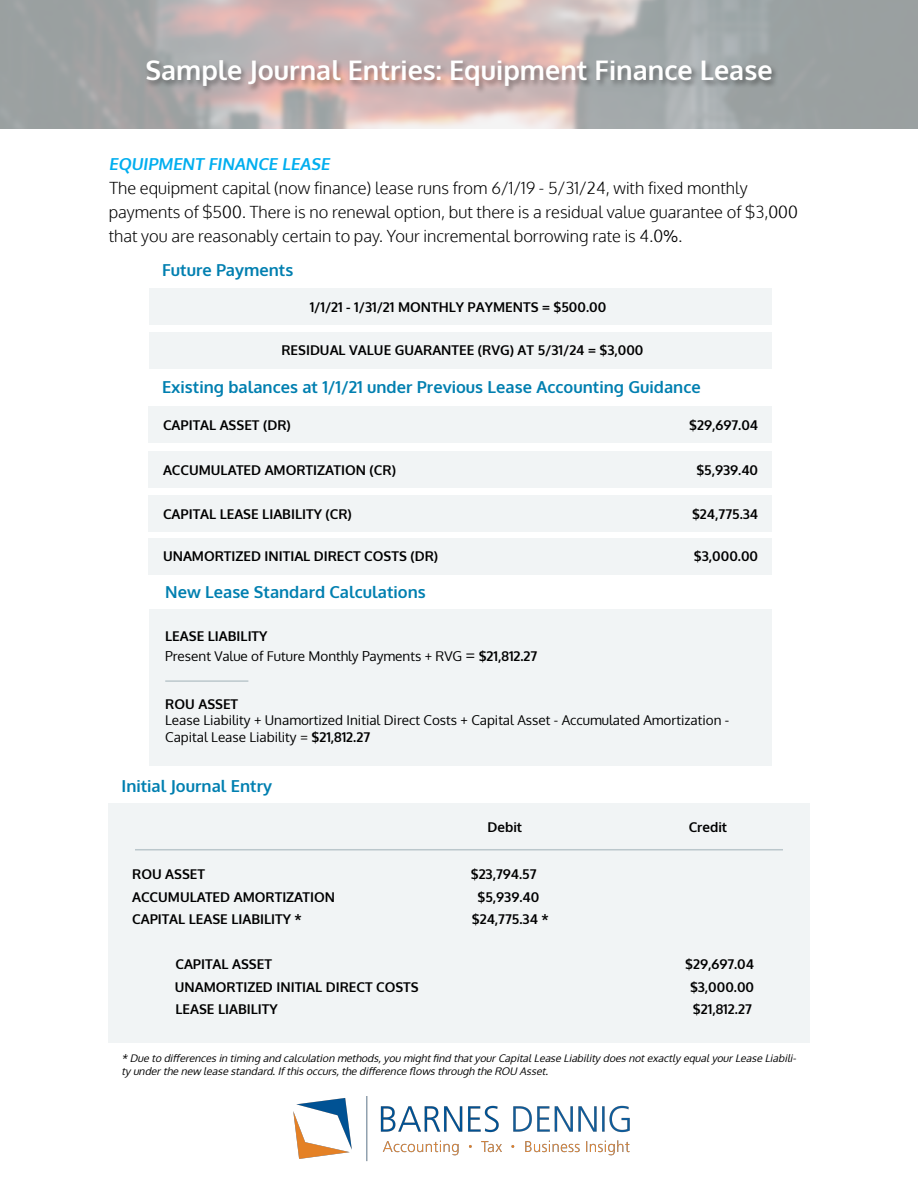
<style>
.page{position:relative;width:918px;height:1188px;background:#fff}
.page>*{position:absolute;margin:0;border:0;box-sizing:border-box;transform-origin:0 0}
.t1{font:700 27px "Oxygen";color:#fff}
.t2{font:300 16.5px/24px "Oxygen";color:#000}
.t3{font:700 16.5px "Oxygen";color:#007fb0}
.t4{font:700 16.5px "Oxygen";color:#00aeef}
.t5{font:700 13.5px "Oxygen";color:#000}
.t6{font:13.5px/19.8px "Oxygen";color:#000}
.t7{font:italic 10.5px/12.6px "Oxygen";color:#000}
.s1{font-weight:400}
.s2{font-weight:700}
.s3{font-size:16.5px}
</style>
<div class="page">
<div style="left:144px;top:59px;width:635px;height:35px;background:#000;opacity:.35"></div>
<div style="left:149px;top:289px;width:623px;height:36px;background:#f1f4f5"></div>
<div style="left:148px;top:406px;width:624px;height:37px;background:#f1f4f5"></div>
<div style="left:148px;top:451px;width:624px;height:37px;background:#f1f4f5"></div>
<div style="left:148px;top:495px;width:624px;height:37px;background:#f1f4f5"></div>
<div style="left:148px;top:538px;width:624px;height:36px;background:#f1f4f5"></div>
<div style="left:149px;top:332px;width:623px;height:37px;background:#f1f4f5"></div>
<div style="left:149px;top:609px;width:623px;height:156px;background:#f1f4f5"></div>
<div style="left:108px;top:803px;width:702px;height:239px;background:#f1f4f5"></div>
<hr style="left:165px;top:680px;width:83px;height:2px;background:#bbc7cc">
<hr style="left:135px;top:849px;width:648px;height:1px;background:#bbc7cc">
<img style="left:293px;top:1097px;width:337px;height:64px">
<h1 class="t1" style="left:145px;top:54px;width:629px">Sample Journal Entries: Equipment Finance Lease</h1>
<p class="t4" style="left:109px;top:154px;width:225px">EQUIPMENT FINANCE LEASE</p>
<p class="t2" style="left:109px;top:177px;width:691px">The equipment capital (now finance) lease runs from 6/1/19 - 5/31/24, with fixed monthly payments of $500. There is no renewal option, but there is a residual value guarantee of $3,000 that you are reasonably certain to pay. Your incremental borrowing rate is 4.0<span class="s1">%</span>.</p>
<p class="t3" style="left:162px;top:260px;width:133px">Future Payments</p>
<p class="t5" style="left:310px;top:299px;width:298px">1/1/21 - 1/31/21 MONTHLY PAYMENTS = $500.00</p>
<p class="t5" style="left:281px;top:342px;width:364px">RESIDUAL VALUE GUARANTEE (RVG) AT 5/31/24 = $3,000</p>
<p class="t3" style="left:162px;top:377px;width:540px">Existing balances at 1/1/21 under Previous Lease Accounting Guidance</p>
<p class="t5" style="left:163px;top:417px;width:129px">CAPITAL ASSET (DR)</p>
<p class="t5" style="left:689px;top:417px;width:70px">$29,697.04</p>
<p class="t5" style="left:163px;top:462px;width:234px">ACCUMULATED AMORTIZATION (CR)</p>
<p class="t5" style="left:696px;top:462px;width:63px">$5,939.40</p>
<p class="t5" style="left:163px;top:505px;width:190px">CAPITAL LEASE LIABILITY (CR)</p>
<p class="t5" style="left:692px;top:505px;width:68px">$24,775.34</p>
<p class="t5" style="left:163px;top:547px;width:277px">UNAMORTIZED INITIAL DIRECT COSTS (DR)</p>
<p class="t5" style="left:694px;top:547px;width:66px">$3,000.00</p>
<p class="t3" style="left:165px;top:582px;width:262px">New Lease Standard Calculations</p>
<p class="t6" style="left:165px;top:626px;width:374px"><span class="s2">LEASE LIABILITY<br></span>Present Value of Future Monthly Payments + RVG <span class="s3">=</span> <span class="s2">$21,812.27</span></p>
<p class="t5" style="left:165px;top:696px;width:74px">ROU ASSET</p>
<p class="t6" style="left:165px;top:712px;width:566px;line-height:16.2px">Lease Liability + Unamortized Initial Direct Costs + Capital Asset - Accumulated Amortization -<br>Capital Lease Liability = <span class="s2">$21,812.27</span></p>
<p class="t3" style="left:122px;top:776px;width:152px">Initial Journal Entry</p>
<p class="t5" style="left:488px;top:818px;width:36px">Debit</p>
<p class="t5" style="left:689px;top:818px;width:40px">Credit</p>
<p class="t5" style="left:132px;top:866px;width:74px">ROU ASSET</p>
<p class="t5" style="left:471px;top:866px;width:67px">$23,794.57</p>
<p class="t5" style="left:132px;top:888px;width:204px">ACCUMULATED AMORTIZATION</p>
<p class="t5" style="left:478px;top:888px;width:63px">$5,939.40</p>
<p class="t5" style="left:132px;top:911px;width:171px">CAPITAL LEASE LIABILITY *</p>
<p class="t5" style="left:472px;top:911px;width:78px">$24,775.34 *</p>
<p class="t5" style="left:176px;top:956px;width:98px">CAPITAL ASSET</p>
<p class="t5" style="left:685px;top:956px;width:70px">$29,697.04</p>
<p class="t5" style="left:175px;top:978px;width:245px">UNAMORTIZED INITIAL DIRECT COSTS</p>
<p class="t5" style="left:690px;top:978px;width:66px">$3,000.00</p>
<p class="t5" style="left:176px;top:1001px;width:104px">LEASE LIABILITY</p>
<p class="t5" style="left:693px;top:1001px;width:61px">$21,812.27</p>
<p class="t7" style="left:121px;top:1052px;width:679px">*Due to differencesin timing and calculation methods,youmightfind thatyourCapitalLease LiabilitydoesnotexactlyequalyourLease Liabili&shy;tyunderthe new lease standard.Ifthisoccurs,the difference flowsthrough the ROU Asset.</p>
</div>
